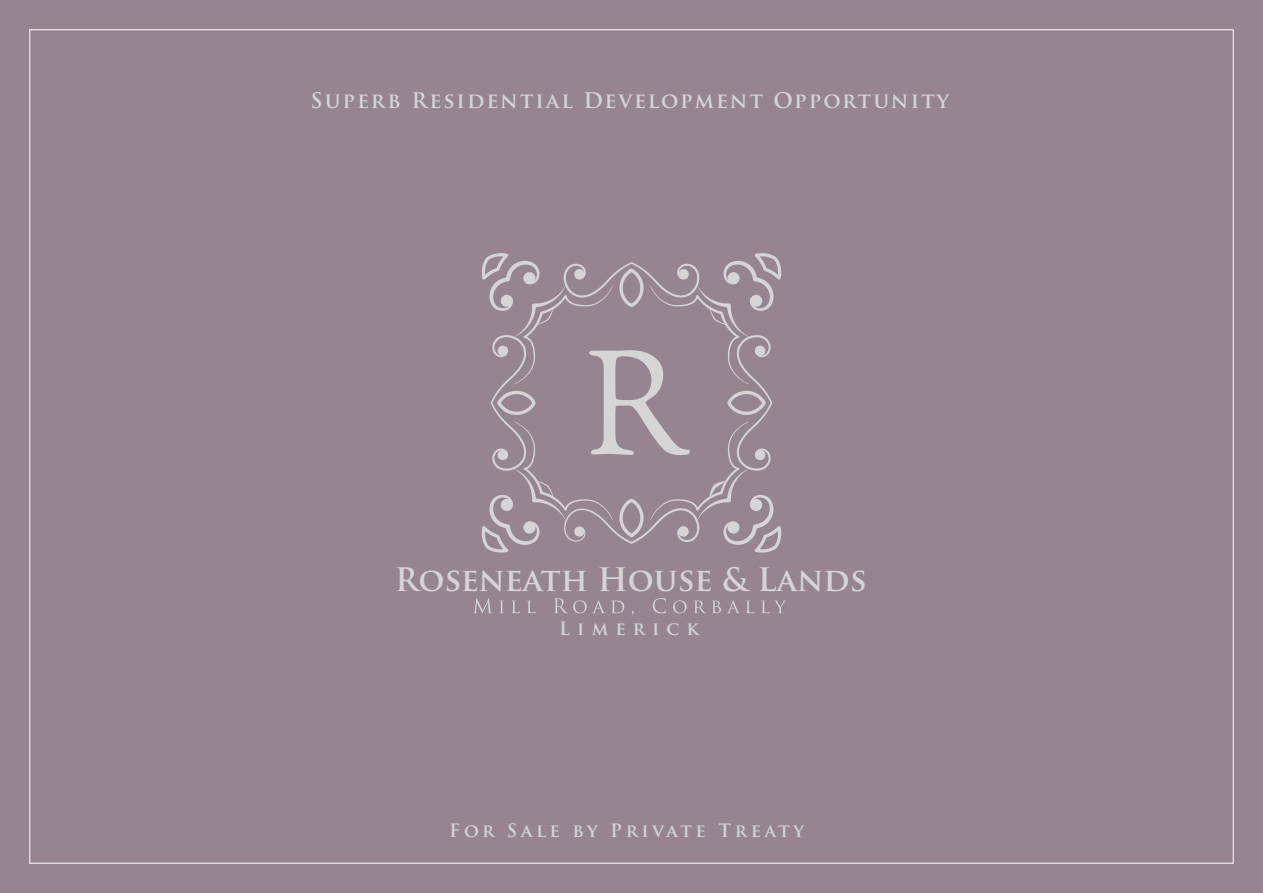
<style>
.page{position:relative;width:1263px;height:893px;background:#96858f}
.page>*{position:absolute;margin:0;border:0;box-sizing:border-box;transform-origin:0 0}
.t1{font:700 31.5px "Trajan Pro";color:#d5d5d5}
.t2{font:700 21px "Trajan Pro";letter-spacing:.1em;color:#d5d5d5}
.t3{font:700 18px "Trajan Pro";letter-spacing:.2em;color:#d5d5d5}
.t4{font:700 18px "Trajan Pro";letter-spacing:.4em;color:#d5d5d5}
</style>
<div class="page">
<svg style="left:473px;top:598px;width:313px;height:17px"></svg>
<svg style="left:482px;top:253px;width:299px;height:300px"></svg>
<p class="t2" style="left:311px;top:87px;width:640px">Superb Residential Development Opportunity</p>
<h1 class="t1" style="left:395px;top:560px;width:474px">Roseneath House &amp; Lands</h1>
<p class="t4" style="left:559px;top:617px;width:141px">Limerick</p>
<p class="t3" style="left:449px;top:819px;width:356px">For Sale by Private Treaty</p>
</div>
